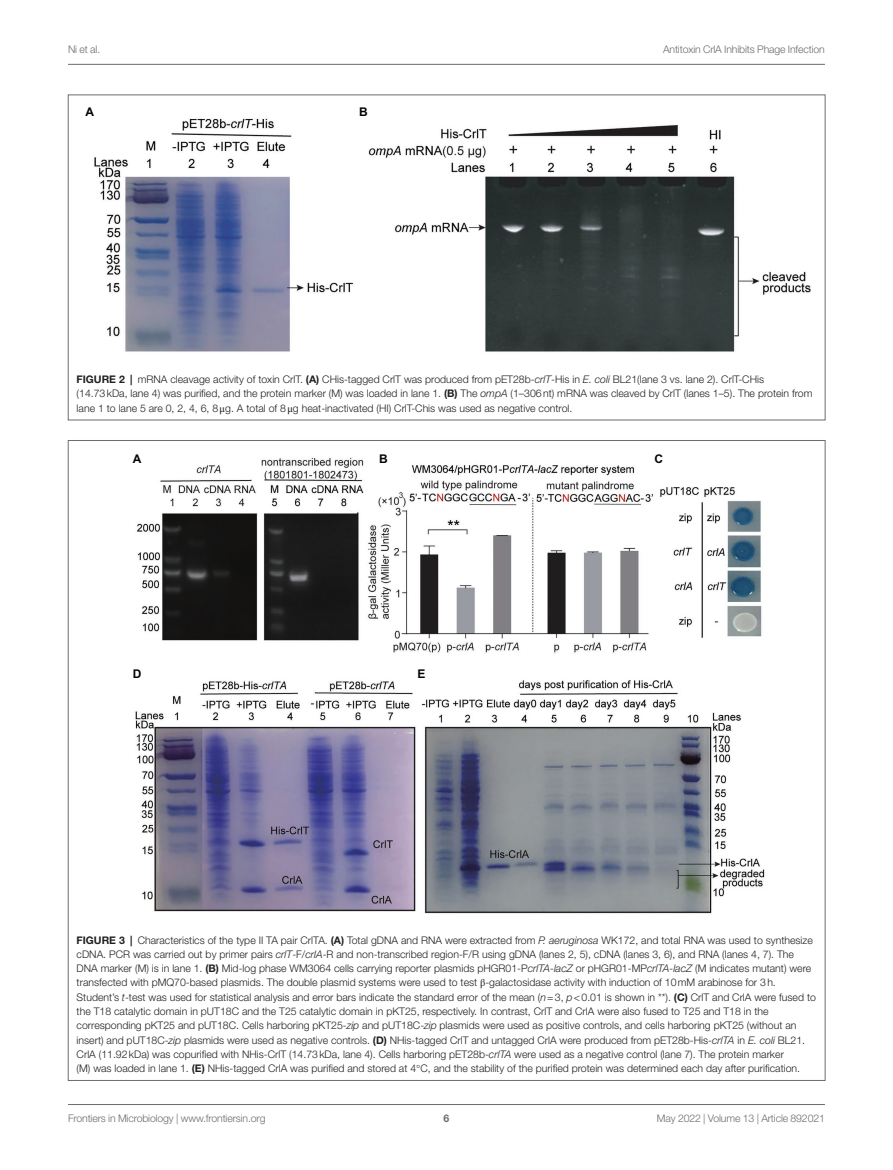
<style>
.page{position:relative;width:893px;height:1170px;background:#fff}
.page>*{position:absolute;margin:0;border:0;box-sizing:border-box;transform-origin:0 0}
.t1{font:700 12px "Arial";color:#040503}
.FIG_LEG{font:300 10.5px/14.2px "Helvetica Neue LT Std";color:#231f20}
.t2{font:300 10.5px "Helvetica Neue LT Std";letter-spacing:-.015em;color:#6c6d70}
.t3{font:700 10.5px "Helvetica Neue LT Std";color:#6c6d70}
.s1{font-weight:700}
.s2{font-style:italic}
.s3{font-family:"STIX General";font-weight:400}
</style>
<div class="page">
<hr style="left:68px;top:64px;width:757px;height:1px;background:#6c6d70">
<hr style="left:68px;top:1104px;width:757px;height:1px;background:#6c6d70">
<img style="left:135px;top:457px;width:630px;height:457px">
<img style="left:94px;top:118px;width:717px;height:234px">
<p class="t2" style="left:68px;top:42px;width:34px">Ni et al.</p>
<p class="t2" style="left:663px;top:42px;width:163px">Antitoxin CrlA Inhibits Phage Infection</p>
<p class="t1" style="left:85px;top:104px;width:10px">A</p>
<p class="t1" style="left:359px;top:104px;width:10px">B</p>
<p class="FIG_LEG" style="left:77px;top:372px;width:737px"><span class="s1">FIGURE 2 |</span> mRNA cleavage activity of toxin CrlT. <span class="s1">(A)</span> CHis-tagged CrlT was produced from pET28b-<span class="s2">crlT</span>-His in <span class="s2">E. coli</span> BL21(lane 3 vs. lane 2). CrlT-CHis (14.73kDa, lane 4) was purified, and the protein marker (M) was loaded in lane 1. <span class="s1">(B)</span> The <span class="s2">ompA</span> (1–306nt) mRNA was cleaved by CrlT (lanes 1–5). The protein from lane 1 to lane 5 are 0, 2, 4, 6, 8<span class="s3">μ</span>g. A total of 8<span class="s3">μ</span>g heat-inactivated (HI) CrlT-Chis was used as negative control.</p>
<p class="t1" style="left:133px;top:450px;width:10px">A</p>
<p class="t1" style="left:379px;top:450px;width:10px">B</p>
<p class="t1" style="left:654px;top:450px;width:10px">C</p>
<p class="t1" style="left:133px;top:666px;width:10px">D</p>
<p class="t1" style="left:417px;top:666px;width:10px">E</p>
<p class="FIG_LEG" style="left:77px;top:932px;width:741px"><span class="s1">FIGURE 3 |</span> Characteristics of the type II TA pair CrlTA. <span class="s1">(A)</span> Total gDNA and RNA were extracted from <span class="s2">P. aeruginosa</span> WK172, and total RNA was used to synthesize cDNA. PCR was carried out by primer pairs <span class="s2">crlT</span>-F/<span class="s2">crlA</span>-R and non-transcribed region-F/R using gDNA (lanes 2, 5), cDNA (lanes 3, 6), and RNA (lanes 4, 7). The DNA marker (M) is in lane 1. <span class="s1">(B)</span> Mid-log phase WM3064 cells carrying reporter plasmids pHGR01-P<span class="s2">crlTA-lacZ</span> or pHGR01-MP<span class="s2">crlTA-lacZ</span> (M indicates mutant) were transfected with pMQ70-based plasmids. The double plasmid systems were used to test <span class="s3">β</span>-galactosidase activity with induction of 10mM arabinose for 3h.<br>Student’s <span class="s2">t</span>-test was used for statistical analysis and error bars indicate the standard error of the mean (<span class="s2">n</span>=3, <span class="s2">p</span>&lt;0.01 is shown in **). <span class="s1">(C)</span> CrlT and CrlA were fused to the T18 catalytic domain in pUT18C and the T25 catalytic domain in pKT25, respectively. In contrast, CrlT and CrlA were also fused to T25 and T18 in the corresponding pKT25 and pUT18C. Cells harboring pKT25-<span class="s2">zip</span> and pUT18C-<span class="s2">zip</span> plasmids were used as positive controls, and cells harboring pKT25 (without an insert) and pUT18C-<span class="s2">zip</span> plasmids were used as negative controls. <span class="s1">(D)</span> NHis-tagged CrlT and untagged CrlA were produced from pET28b-His-<span class="s2">crlTA</span> in <span class="s2">E. coli</span> BL21.<br>CrlA (11.92kDa) was copurified with NHis-CrlT (14.73kDa, lane 4). Cells harboring pET28b-<span class="s2">crlTA</span> were used as a negative control (lane 7). The protein marker<br>(M) was loaded in lane 1. <span class="s1">(E)</span> NHis-tagged CrlA was purified and stored at 4<span class="s3">°</span>C, and the stability of the purified protein was determined each day after purification.</p>
<p class="t2" style="left:68px;top:1111px;width:199px">Frontiers in Microbiology | www.frontiersin.org</p>
<p class="t3" style="left:444px;top:1111px;width:7px">6</p>
<p class="t2" style="left:657px;top:1111px;width:169px">May 2022 | Volume 13 | Article 892021</p>
</div>
